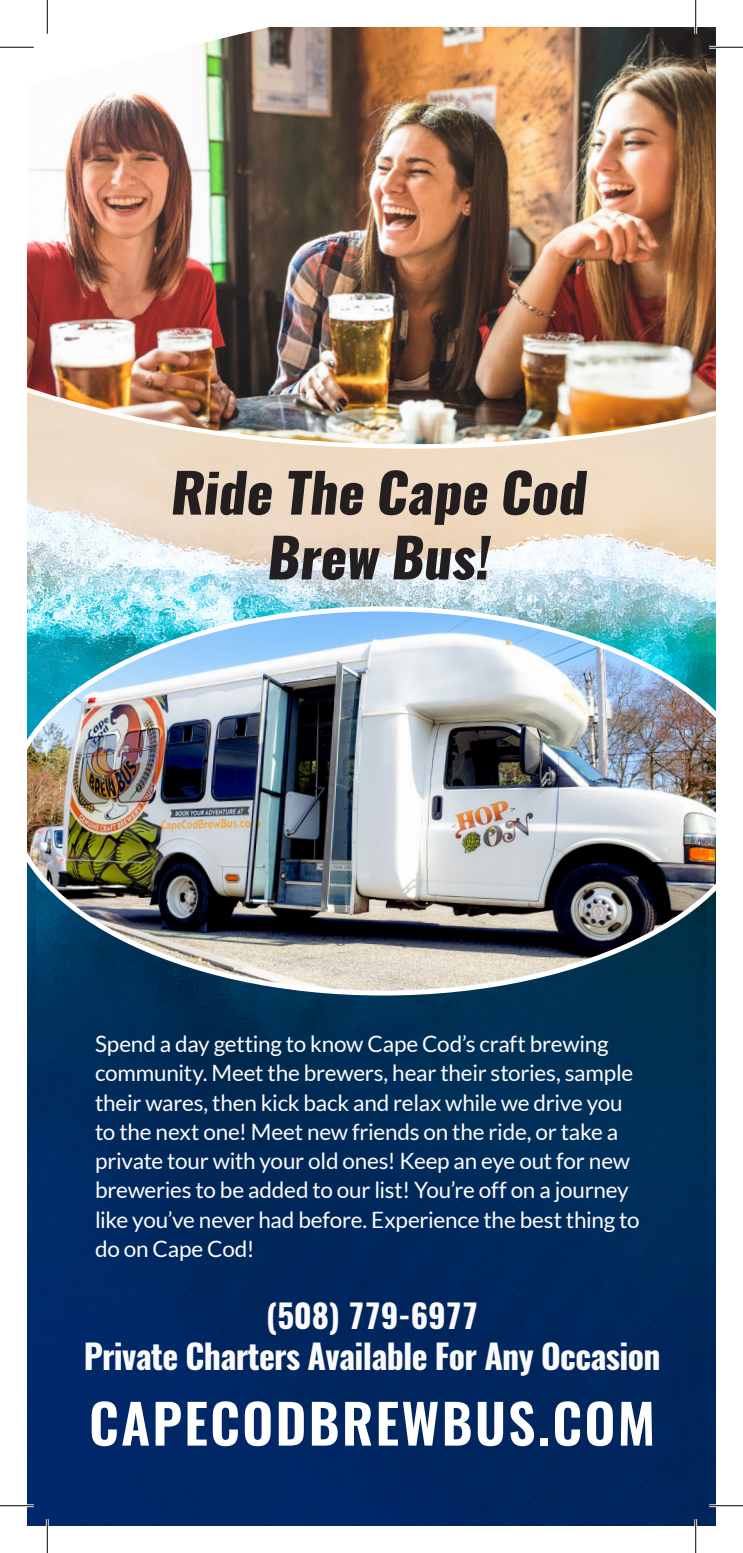
<style>
.page{position:relative;width:743px;height:1553px;background:#fff}
.page>*{position:absolute;margin:0;border:0;box-sizing:border-box;transform-origin:0 0}
.t1{font:italic 800 54px/64.8px "Oswald";color:#231f20;text-align:center}
.t2{font:600 54px "Oswald";letter-spacing:.04em;color:#fff}
.t3{font:700 33.75px "Oswald";letter-spacing:-.02em;color:#fafafa}
.t4{font:700 32.62px "Oswald";color:#fafafa}
.t5{font:22.5px/29.2px "Lato";letter-spacing:-.01em;color:#fcfcfc}
</style>
<div class="page">
<img style="left:37px;top:995px;width:668px;height:531px">
<img style="left:27px;top:449px;width:689px;height:157px">
<img style="left:27px;top:27px;width:689px;height:422px">
<img style="left:27px;top:606px;width:689px;height:389px">
<hr style="left:0;top:46px;width:34px;height:3px;background:#fff">
<hr style="left:709px;top:46px;width:33px;height:3px;background:#fff">
<hr style="left:46px;top:0;width:3px;height:34px;background:#fff">
<hr style="left:46px;top:1519px;width:3px;height:33px;background:#fff">
<hr style="left:694px;top:0;width:3px;height:34px;background:#fff">
<hr style="left:694px;top:1519px;width:3px;height:33px;background:#fff">
<hr style="left:0;top:47px;width:34px;height:1px;background:#000">
<hr style="left:709px;top:47px;width:33px;height:1px;background:#000">
<hr style="left:0;top:1505px;width:34px;height:1px;background:#000">
<hr style="left:709px;top:1505px;width:33px;height:1px;background:#000">
<hr style="left:47px;top:0;width:1px;height:34px;background:#000">
<hr style="left:47px;top:1519px;width:1px;height:33px;background:#000">
<hr style="left:695px;top:0;width:1px;height:34px;background:#000">
<hr style="left:695px;top:1519px;width:1px;height:33px;background:#000">
<p class="t1" style="left:171px;top:462px;width:417px">Ride The Cape Cod<br>Brew Bus!</p>
<p class="t5" style="left:95px;top:1029px;width:546px">Spend a day getting to know Cape Cod’s craft brewing community. Meet the brewers, hear their stories, sample their wares, then kick back and relax while we drive you to the next one! Meet new friends on the ride, or take a private tour with your old ones! Keep an eye out for new breweries to be added to our list! You’re off on a journey like you’ve never had before. Experience the best thing to do on Cape Cod!</p>
<p class="t4" style="left:266px;top:1293px;width:214px">(508) 779-6977</p>
<p class="t3" style="left:84px;top:1332px;width:578px">Private Charters Available For Any Occasion</p>
<p class="t2" style="left:89px;top:1395px;width:567px">CAPECODBREWBUS.COM</p>
</div>
